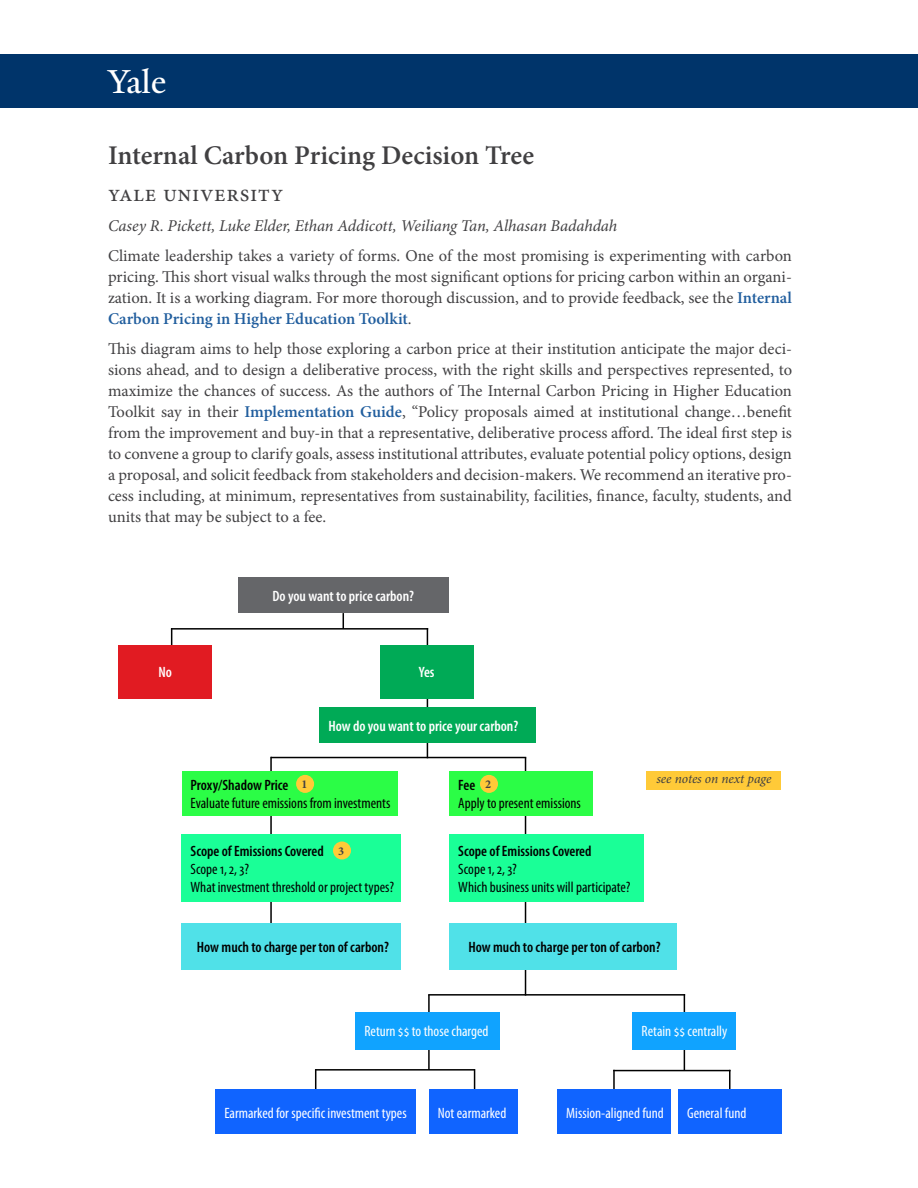
<style>
.page{position:relative;width:918px;height:1188px;background:#fff}
.page>*{position:absolute;margin:0;border:0;box-sizing:border-box;transform-origin:0 0}
.t1{font:36px "Yale Marks Two";color:#fff}
.t2{font:600 27px "Minion Pro";letter-spacing:-.015em;color:#414042}
.t3{font:24px "Minion Pro";letter-spacing:.025em;color:#414042}
.t4{font:16.5px/21px "Minion Pro";color:#414042;text-align:justify}
.t5{font:italic 16.5px "Minion Pro";letter-spacing:-.005em;color:#414042}
.t6{font:condensed 15px/18px "Myriad Pro";color:#000}
.t7{font:600 condensed 15px "Myriad Pro";color:#000}
.t8{font:condensed 15px "Myriad Pro";color:#fff}
.t9{font:600 condensed 15px "Myriad Pro";color:#fff}
.t10{font:italic 13.5px "Minion Pro";letter-spacing:-.005em;color:#414042}
.t11{font:700 12px "Minion Pro";color:#414042}
.s1{font-weight:600;color:#215e9e}
</style>
<div class="page">
<div style="left:0;top:54px;width:918px;height:54px;background:#00346a"></div>
<hr style="left:427px;top:629px;width:1px;height:129px;background:#000">
<hr style="left:270px;top:757px;width:2px;height:169px;background:#000">
<hr style="left:525px;top:758px;width:1px;height:237px;background:#000">
<div style="left:238px;top:577px;width:210px;height:36px;background:#656669"></div>
<div style="left:319px;top:707px;width:216px;height:36px;background:#00aa56"></div>
<div style="left:182px;top:835px;width:219px;height:67px;background:#1aff97"></div>
<div style="left:182px;top:923px;width:219px;height:46px;background:#50e1e8"></div>
<div style="left:449px;top:771px;width:144px;height:45px;background:#2bfd46"></div>
<div style="left:449px;top:835px;width:194px;height:67px;background:#1aff97"></div>
<div style="left:449px;top:923px;width:228px;height:46px;background:#50e1e8"></div>
<svg style="left:343px;top:613px;width:1px;height:15px"></svg>
<hr style="left:172px;top:628px;width:255px;height:2px;background:#000">
<hr style="left:272px;top:757px;width:254px;height:1px;background:#000">
<hr style="left:429px;top:994px;width:255px;height:2px;background:#000">
<svg style="left:171px;top:629px;width:1px;height:16px"></svg>
<div style="left:182px;top:771px;width:216px;height:45px;background:#2bfd46"></div>
<hr style="left:428px;top:996px;width:2px;height:73px;background:#000">
<hr style="left:684px;top:995px;width:1px;height:75px;background:#000">
<hr style="left:614px;top:1070px;width:116px;height:1px;background:#000">
<hr style="left:613px;top:1071px;width:2px;height:21px;background:#000">
<hr style="left:729px;top:1071px;width:2px;height:21px;background:#000">
<hr style="left:316px;top:1069px;width:158px;height:2px;background:#000">
<svg style="left:474px;top:1070px;width:1px;height:20px"></svg>
<svg style="left:315px;top:1070px;width:1px;height:20px"></svg>
<div style="left:355px;top:1012px;width:144px;height:38px;background:#10a3ff"></div>
<div style="left:633px;top:1012px;width:103px;height:38px;background:#10a3ff"></div>
<div style="left:215px;top:1090px;width:201px;height:44px;background:#1064ff"></div>
<div style="left:557px;top:1090px;width:114px;height:44px;background:#1064ff"></div>
<div style="left:429px;top:1090px;width:88px;height:44px;background:#1064ff"></div>
<div style="left:678px;top:1090px;width:103px;height:44px;background:#1064ff"></div>
<div style="left:119px;top:645px;width:93px;height:54px;background:#e11b22"></div>
<div style="left:380px;top:645px;width:93px;height:54px;background:#00aa56"></div>
<div style="left:296px;top:775px;width:18px;height:18px;background:#ffca38;border-radius:50%"></div>
<div style="left:333px;top:841px;width:18px;height:19px;background:#ffca38;border-radius:50%"></div>
<div style="left:480px;top:775px;width:18px;height:18px;background:#ffca38;border-radius:50%"></div>
<div style="left:646px;top:771px;width:135px;height:18px;background:#ffca38"></div>
<h1 class="t1" style="left:108px;top:69px;width:59px">Y</h1>
<h2 class="t2" style="left:108px;top:139px;width:428px">Internal Carbon Pricing Decision Tree</h2>
<h3 class="t3" style="left:108px;top:178px;width:177px">yale university</h3>
<p class="t5" style="left:108px;top:215px;width:511px">Casey R. Pickett, Luke Elder, Ethan Addicott, Weiliang Tan, Alhasan Badahdah</p>
<p class="t4" style="left:108px;top:246px;width:686px">Climate leadership takes a variety of forms. One of the most promising is experimenting with carbon pricing. This short visual walks through the most significant options for pricing carbon within an organi&shy;zation. It is a working diagram. For more thorough discussion, and to provide feedback, see the <span class="s1">Internal Carbon Pricing in Higher Education Toolkit</span>.</p>
<p class="t4" style="left:108px;top:339px;width:686px">This diagram aims to help those exploring a carbon price at their institution anticipate the major deci&shy;sions ahead, and to design a deliberative process, with the right skills and perspectives represented, to maximize the chances of success. As the authors of The Internal Carbon Pricing in Higher Education Toolkit say in their <span class="s1">Implementation Guide</span>, “Policy proposals aimed at institutional change…benefit from the improvement and buy-in that a representative, deliberative process afford. The ideal first step is to convene a group to clarify goals, assess institutional attributes, evaluate potential policy options, design a proposal, and solicit feedback from stakeholders and decision-makers. We recommend an iterative pro&shy;cess including, at minimum, representatives from sustainability, facilities, finance, faculty, students, and units that may be subject to a fee.</p>
<p class="t9" style="left:272px;top:586px;width:143px">Do you want to price carbon?</p>
<p class="t9" style="left:158px;top:663px;width:15px">No</p>
<p class="t9" style="left:419px;top:663px;width:17px">Yes</p>
<p class="t9" style="left:328px;top:717px;width:191px">How do you want to price your carbon?</p>
<p class="t7" style="left:191px;top:776px;width:99px">Proxy/Shadow Price</p>
<p class="t6" style="left:191px;top:794px;width:201px">Evaluate future emissions from investments</p>
<p class="t11" style="left:301px;top:776px;width:7px">1</p>
<p class="t7" style="left:191px;top:842px;width:135px">Scope of Emissions Covered</p>
<p class="t6" style="left:191px;top:860px;width:205px">Scope 1, 2, 3?<br>What investment threshold or project types?</p>
<p class="t11" style="left:338px;top:843px;width:7px">3</p>
<p class="t7" style="left:197px;top:938px;width:194px">How much to charge per ton of carbon?</p>
<p class="t11" style="left:485px;top:776px;width:7px">2</p>
<p class="t10" style="left:656px;top:769px;width:117px">see notes on next page</p>
<p class="t7" style="left:458px;top:776px;width:19px">Fee</p>
<p class="t6" style="left:458px;top:794px;width:124px">Apply to present emissions</p>
<p class="t7" style="left:458px;top:842px;width:135px">Scope of Emissions Covered</p>
<p class="t6" style="left:458px;top:860px;width:174px">Scope 1, 2, 3?<br>Which business units will participate?</p>
<p class="t7" style="left:469px;top:938px;width:194px">How much to charge per ton of carbon?</p>
<p class="t8" style="left:364px;top:1022px;width:126px">Return $$ to those charged</p>
<p class="t8" style="left:642px;top:1022px;width:87px">Retain $$ centrally</p>
<p class="t8" style="left:224px;top:1103px;width:184px">Earmarked for specific investment types</p>
<p class="t8" style="left:438px;top:1103px;width:70px">Not earmarked</p>
<p class="t8" style="left:566px;top:1103px;width:99px">Mission-aligned fund</p>
<p class="t8" style="left:687px;top:1103px;width:61px">General fund</p>
</div>
